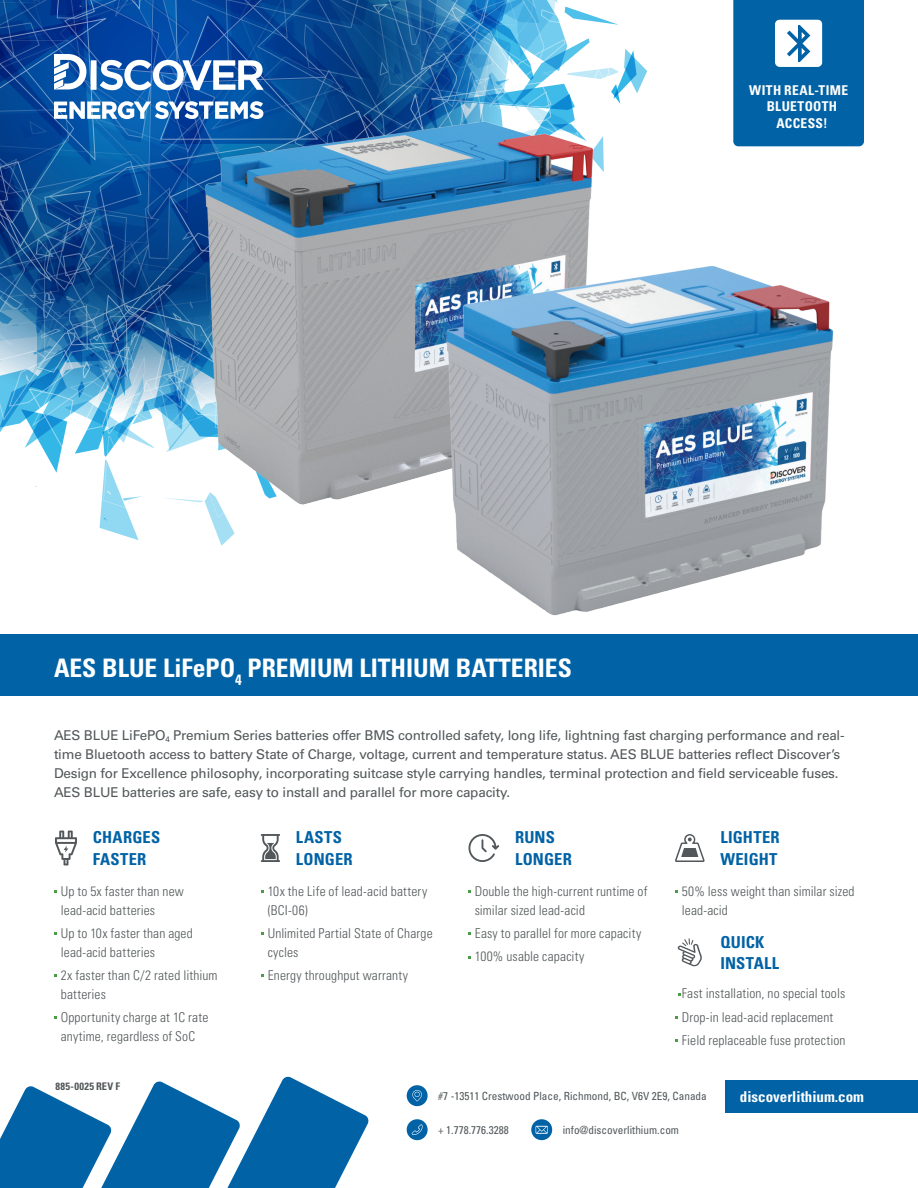
<style>
.page{position:relative;width:918px;height:1188px;background:#fff}
.page>*{position:absolute;margin:0;border:0;box-sizing:border-box;transform-origin:0 0}
.t1{font:700 condensed 25.5px "Univers LT Std";color:#fff}
.t2{font:700 condensed 16.5px/21px "Univers LT Std";letter-spacing:.015em;color:#0162a6}
.t3{font:700 condensed 15px "Univers LT Std";color:#fff}
.t4{font:300 condensed 13.5px/18.8px "Univers LT Std";letter-spacing:.01em;color:#525759}
.t5{font:13.5px/18.8px "Univers LT Std";letter-spacing:-.015em;color:#525759}
.t6{font:700 condensed 13.5px/16.5px "Univers LT Std";letter-spacing:.03em;color:#fff;text-align:center}
.t7{font:condensed 11.25px "Univers LT Std";color:#51575a}
.t8{font:700 condensed 10.5px "Univers LT Std";letter-spacing:.035em;color:#525759}
</style>
<div class="page">
<svg style="left:733px;top:0;width:131px;height:146px;background:#1a71ae"></svg>
<img style="left:0;top:0;width:647px;height:546px">
<img style="left:179px;top:100px;width:447px;height:423px">
<img style="left:420px;top:248px;width:414px;height:367px">
<div style="left:0;top:635px;width:918px;height:61px;background:#0162a6"></div>
<svg style="left:468px;top:834px;width:31px;height:28px"></svg>
<svg style="left:261px;top:834px;width:19px;height:28px"></svg>
<svg style="left:678px;top:938px;width:24px;height:28px"></svg>
<svg style="left:55px;top:831px;width:22px;height:34px"></svg>
<svg style="left:675px;top:834px;width:30px;height:28px"></svg>
<div style="left:407px;top:1085px;width:21px;height:21px;background:#0162a6;border-radius:50%"></div>
<div style="left:725px;top:1080px;width:193px;height:33px;background:#0162a6"></div>
<svg style="left:412px;top:1090px;width:10px;height:11px"></svg>
<div style="left:531px;top:1119px;width:21px;height:21px;background:#0162a6;border-radius:50%"></div>
<svg style="left:536px;top:1126px;width:12px;height:8px"></svg>
<div style="left:407px;top:1119px;width:21px;height:21px;background:#0162a6;border-radius:50%"></div>
<svg style="left:412px;top:1124px;width:11px;height:11px"></svg>
<svg style="left:0;top:1076px;width:369px;height:112px"></svg>
<p class="t6" style="left:749px;top:81px;width:101px">WITH REAL-TIME<br>BLUETOOTH<br>ACCESS!</p>
<h1 class="t1" style="left:54px;top:652px;width:519px">AES BLUE LiFePO<sub>4</sub> PREMIUM LITHIUM BATTERIES</h1>
<p class="t5" style="left:54px;top:726px;width:792px">AES BLUE LiFePO<sub>4</sub> Premium Series batteries offer BMS controlled safety, long life, lightning fast charging performance and real&shy;time Bluetooth access to battery State of Charge, voltage, current and temperature status. AES BLUE batteries reflect Discover’s Design for Excellence philosophy, incorporating suitcase style carrying handles, terminal protection and field serviceable fuses.<br>AES BLUE batteries are safe, easy to install and parallel for more capacity.</p>
<p class="t2" style="left:93px;top:827px;width:69px">CHARGES<br>FASTER</p>
<p class="t2" style="left:515px;top:827px;width:58px">RUNS<br>LONGER</p>
<p class="t2" style="left:296px;top:827px;width:58px">LASTS<br>LONGER</p>
<p class="t4" style="left:61px;top:882px;width:125px">Up to 5x faster than new lead-acid batteries</p>
<p class="t4" style="left:61px;top:924px;width:134px">Up to 10x faster than aged lead-acid batteries</p>
<p class="t4" style="left:61px;top:966px;width:158px">2x faster than C/2 rated lithium batteries</p>
<p class="t4" style="left:61px;top:1008px;width:149px">Opportunity charge at 1C rate anytime, regardless of SoC</p>
<p class="t4" style="left:268px;top:882px;width:161px">10x the Life of lead-acid battery (BCI-06)</p>
<p class="t4" style="left:268px;top:924px;width:166px">Unlimited Partial State of Charge cycles</p>
<p class="t4" style="left:268px;top:966px;width:142px">Energy throughput warranty</p>
<p class="t4" style="left:475px;top:882px;width:174px">Double the high-current runtime of similar sized lead-acid</p>
<p class="t4" style="left:475px;top:922px;width:168px;line-height:23.4px">Easy to parallel for more capacity<br>100% usable capacity</p>
<p class="t2" style="left:720px;top:827px;width:61px">LIGHTER<br>WEIGHT</p>
<p class="t4" style="left:682px;top:882px;width:174px">50% less weight than similar sized lead-acid</p>
<p class="t2" style="left:720px;top:931px;width:60px">QUICK<br>INSTALL</p>
<p class="t4" style="left:682px;top:982px;width:165px;line-height:23.4px">Fast installation, no special tools<br>Drop-in lead-acid replacement<br>Field replaceable fuse protection</p>
<p class="t8" style="left:55px;top:1080px;width:66px">885-0025 REV F</p>
<p class="t7" style="left:438px;top:1089px;width:270px">#7 -13511 Crestwood Place, Richmond, BC, V6V 2E9, Canada</p>
<p class="t3" style="left:740px;top:1087px;width:126px">discoverlithium.com</p>
<p class="t7" style="left:438px;top:1123px;width:72px">+ 1.778.776.3288</p>
<p class="t7" style="left:563px;top:1123px;width:118px">info@discoverlithium.com</p>
</div>
